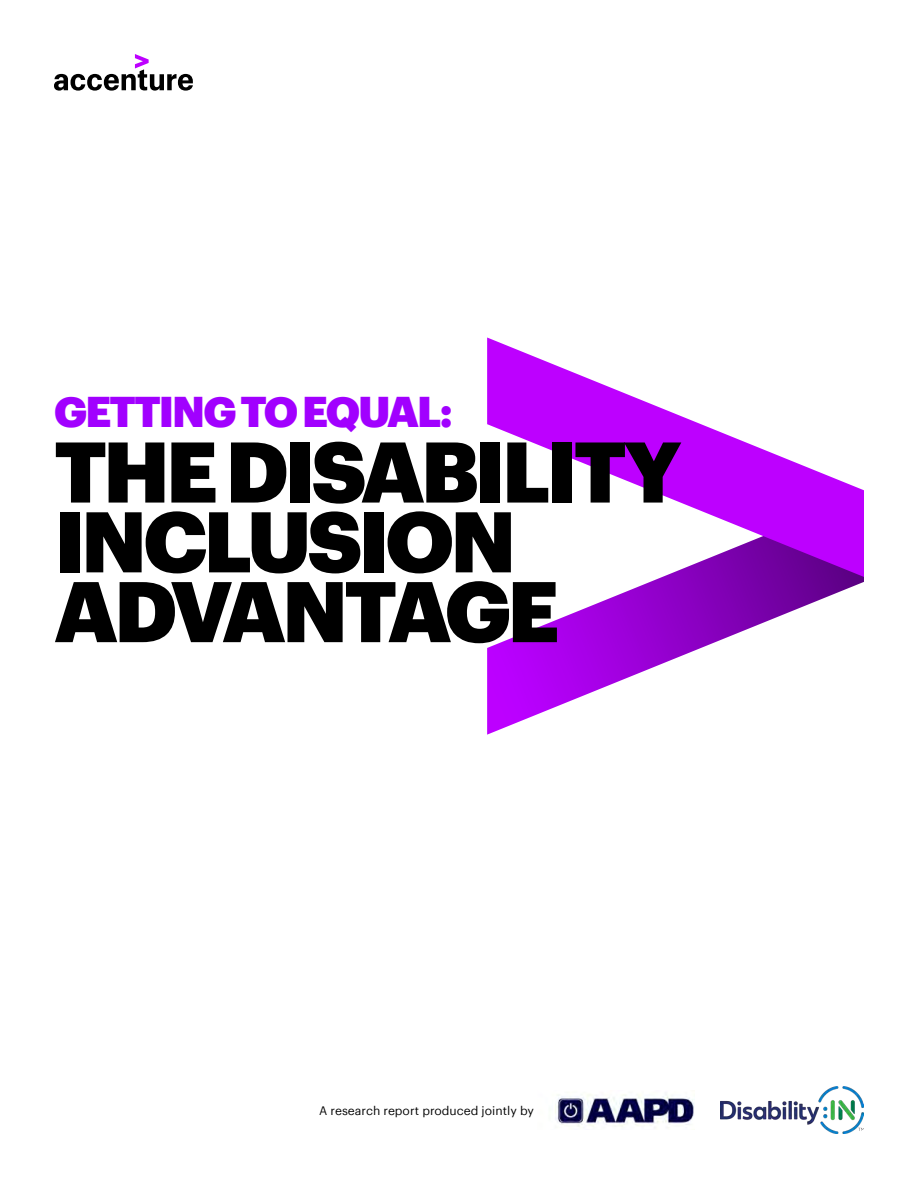
<style>
.page{position:relative;width:918px;height:1188px;background:#fff}
.page>*{position:absolute;margin:0;border:0;box-sizing:border-box;transform-origin:0 0}
.t1{font:900 84px/69.8px "Graphik";letter-spacing:-.045em;color:#000}
.t2{font:900 42px "Graphik";letter-spacing:-.045em;color:#a100ff}
.t3{font:12px "Graphik";color:#000}
</style>
<div class="page">
<svg style="left:54px;top:54px;width:139px;height:37px"></svg>
<svg style="left:487px;top:577px;width:377px;height:158px"></svg>
<svg style="left:487px;top:338px;width:377px;height:239px"></svg>
<img style="left:555px;top:1094px;width:139px;height:33px">
<img style="left:720px;top:1087px;width:144px;height:47px">
<p class="t2" style="left:54px;top:379px;width:400px">GETTING TO EQUAL:</p>
<p class="t1" style="left:54px;top:430px;width:629px">THE DISABILITY<br>INCLUSION<br>ADVANTAGE</p>
<p class="t3" style="left:319px;top:1102px;width:216px">A research report produced jointly by</p>
</div>
